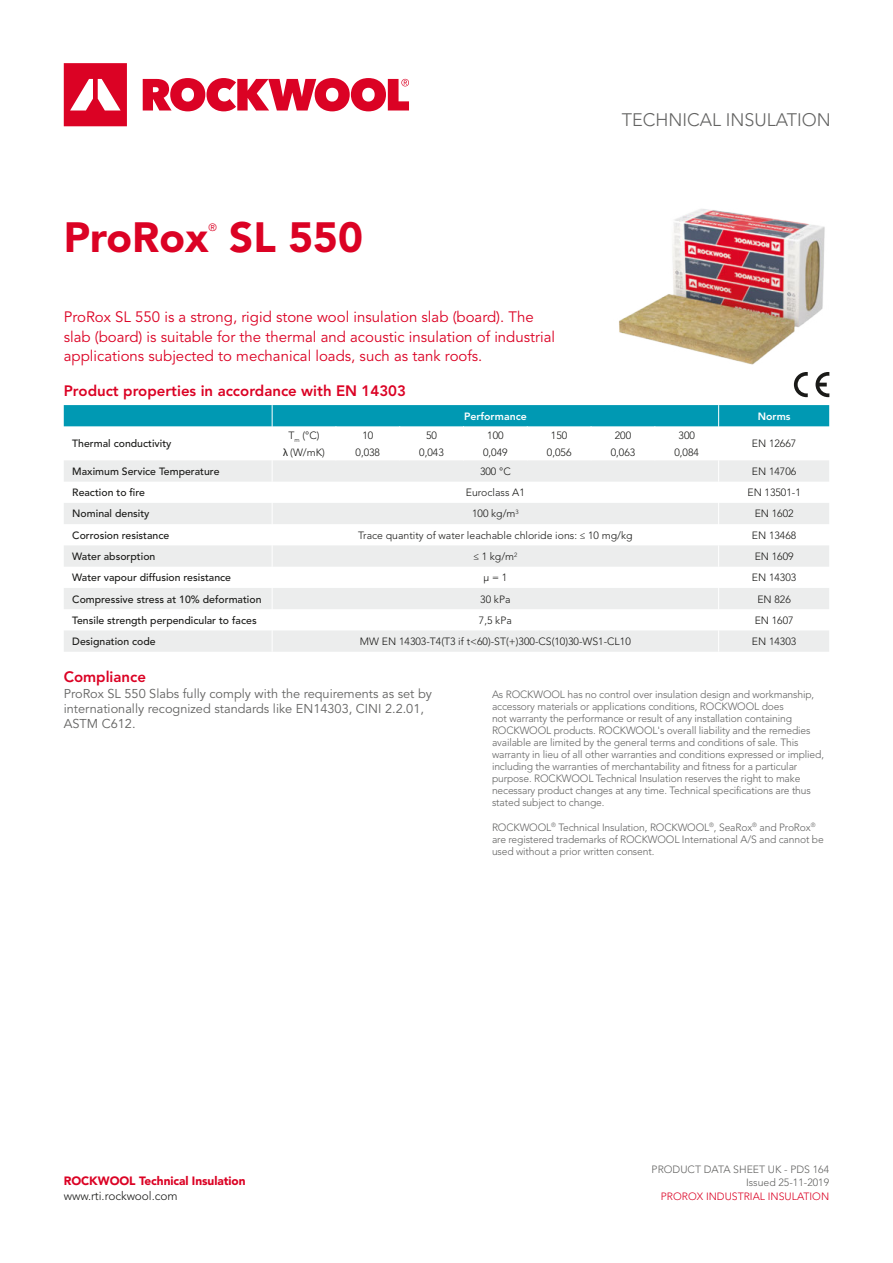
<style>
.page{position:relative;width:893px;height:1263px;background:#fff}
.page>*{position:absolute;margin:0;border:0;box-sizing:border-box;transform-origin:0 0}
.t1{font:900 42px "Avenir LT Std";color:#db0224}
.t2{font:300 18px "Avenir LT Std";color:#636362}
.t3{font:15px/19.5px "Avenir LT Std";color:#db0224}
.t4{font:800 15px "Avenir LT Std";color:#db0224}
.t5{font:12.75px/15.3px "Avenir LT Std";color:#636362}
.t6{font:900 12px "Avenir LT Std";letter-spacing:-.005em;color:#db0224}
.t7{font:300 12px "Avenir LT Std";letter-spacing:-.005em;color:#1a1a18}
.t8{font:300 10.5px/12px "Avenir LT Std";letter-spacing:-.01em;color:#636362}
.Data_Tabel{font:300 10.5px "Avenir LT Std";color:#1a1a18}
.t9{font:500 10.5px "Avenir LT Std";color:#1a1a18}
.t10{font:300 10.5px "Avenir LT Std";color:#db0224}
.t11{font:800 10.5px "Avenir LT Std";color:#fff}
.t12{font:10.5px "Avenir LT Std";color:#db0224}
.s1{font-family:"Myriad Pro";font-weight:400}
</style>
<div class="page">
<svg style="left:64px;top:63px;width:63px;height:63px"></svg>
<svg style="left:143px;top:78px;width:266px;height:33px"></svg>
<img style="left:619px;top:209px;width:211px;height:177px">
<svg style="left:64px;top:405px;width:765px;height:247px"></svg>
<svg style="left:794px;top:372px;width:14px;height:25px"></svg>
<svg style="left:815px;top:372px;width:14px;height:25px"></svg>
<p class="t1" style="left:64px;top:212px;width:146px">ProRox</p>
<p class="t12" style="left:208px;top:221px;width:10px">®</p>
<p class="t1" style="left:229px;top:212px;width:135px">SL 550</p>
<p class="t3" style="left:64px;top:308px;width:493px">ProRox SL 550 is a strong, rigid stone wool insulation slab (board). The slab (board) is suitable for the thermal and acoustic insulation of industrial applications subjected to mechanical loads, such as tank roofs.</p>
<p class="t4" style="left:64px;top:382px;width:344px">Product properties in accordance with EN 14303</p>
<h2 class="t2" style="left:622px;top:110px;width:211px">TECHNICAL INSULATION</h2>
<p class="t9" style="left:72px;top:438px;width:101px">Thermal conductivity</p>
<p class="t11" style="left:464px;top:410px;width:64px">Performance</p>
<p class="t11" style="left:758px;top:410px;width:34px">Norms</p>
<p class="Data_Tabel" style="left:289px;top:429px;width:33px">T<sub>m</sub> (°C)</p>
<p class="Data_Tabel" style="left:362px;top:429px;width:12px">10</p>
<p class="Data_Tabel" style="left:426px;top:429px;width:12px">50</p>
<p class="Data_Tabel" style="left:487px;top:429px;width:18px">100</p>
<p class="Data_Tabel" style="left:551px;top:429px;width:18px">150</p>
<p class="Data_Tabel" style="left:615px;top:429px;width:18px">200</p>
<p class="Data_Tabel" style="left:679px;top:429px;width:18px">300</p>
<p class="Data_Tabel" style="left:283px;top:446px;width:43px"><span class="s1">λ</span> (W/mK)</p>
<p class="Data_Tabel" style="left:356px;top:446px;width:26px">0,038</p>
<p class="Data_Tabel" style="left:419px;top:446px;width:26px">0,043</p>
<p class="Data_Tabel" style="left:483px;top:446px;width:26px">0,049</p>
<p class="Data_Tabel" style="left:547px;top:446px;width:26px">0,056</p>
<p class="Data_Tabel" style="left:611px;top:446px;width:26px">0,063</p>
<p class="Data_Tabel" style="left:674px;top:446px;width:26px">0,084</p>
<p class="Data_Tabel" style="left:752px;top:437px;width:46px">EN 12667</p>
<p class="t9" style="left:72px;top:465px;width:149px">Maximum Service Temperature</p>
<p class="Data_Tabel" style="left:480px;top:465px;width:32px">300 °C</p>
<p class="Data_Tabel" style="left:752px;top:465px;width:46px">EN 14706</p>
<p class="t9" style="left:72px;top:486px;width:74px">Reaction to fire</p>
<p class="Data_Tabel" style="left:466px;top:486px;width:60px">Euroclass A1</p>
<p class="Data_Tabel" style="left:747px;top:486px;width:55px">EN 13501-1</p>
<p class="t9" style="left:72px;top:508px;width:79px">Nominal density</p>
<p class="Data_Tabel" style="left:472px;top:508px;width:48px">100 kg/m<sup>3</sup></p>
<p class="Data_Tabel" style="left:755px;top:508px;width:40px">EN 1602</p>
<p class="t9" style="left:72px;top:529px;width:99px">Corrosion resistance</p>
<p class="Data_Tabel" style="left:358px;top:529px;width:276px">Trace quantity of water leachable chloride ions: ≤ 10 mg/kg</p>
<p class="Data_Tabel" style="left:752px;top:529px;width:46px">EN 13468</p>
<p class="t9" style="left:72px;top:550px;width:85px">Water absorption</p>
<p class="Data_Tabel" style="left:473px;top:550px;width:46px">≤ 1 kg/m<sup>2</sup></p>
<p class="Data_Tabel" style="left:755px;top:550px;width:40px">EN 1609</p>
<p class="t9" style="left:72px;top:572px;width:160px">Water vapour diffusion resistance</p>
<p class="Data_Tabel" style="left:483px;top:571px;width:25px">μ = 1</p>
<p class="Data_Tabel" style="left:752px;top:571px;width:46px">EN 14303</p>
<p class="t9" style="left:72px;top:593px;width:191px">Compressive stress at 10% deformation</p>
<p class="Data_Tabel" style="left:480px;top:593px;width:32px">30 kPa</p>
<p class="Data_Tabel" style="left:757px;top:593px;width:35px">EN 826</p>
<p class="t9" style="left:72px;top:614px;width:186px">Tensile strength perpendicular to faces</p>
<p class="Data_Tabel" style="left:479px;top:614px;width:34px">7,5 kPa</p>
<p class="Data_Tabel" style="left:755px;top:614px;width:40px">EN 1607</p>
<p class="t9" style="left:72px;top:635px;width:85px">Designation code</p>
<p class="Data_Tabel" style="left:360px;top:635px;width:272px">MW EN 14303-T4(T3 if t&lt;60)-ST(+)300-CS(10)30-WS1-CL10</p>
<p class="Data_Tabel" style="left:752px;top:635px;width:46px">EN 14303</p>
<p class="t4" style="left:64px;top:668px;width:84px">Compliance</p>
<p class="t5" style="left:64px;top:686px;width:370px">ProRox SL 550 Slabs fully comply with the requirements as set by internationally recognized standards like EN14303, CINI 2.2.01,<br>ASTM C612.</p>
<p class="t8" style="left:492px;top:688px;width:334px">As ROCKWOOL has no control over insulation design and workmanship, accessory materials or applications conditions, ROCKWOOL does<br>not warranty the performance or result of any installation containing ROCKWOOL products. ROCKWOOL's overall liability and the remedies available are limited by the general terms and conditions of sale. This warranty in lieu of all other warranties and conditions expressed or implied, including the warranties of merchantability and fitness for a particular purpose. ROCKWOOL Technical Insulation reserves the right to make necessary product changes at any time. Technical specifications are thus stated subject to change.</p>
<p class="t8" style="left:492px;top:821px;width:333px">ROCKWOOL<sup>®</sup> Technical Insulation, ROCKWOOL<sup>®</sup>, SeaRox<sup>®</sup> and ProRox<sup>® </sup>are registered trademarks of ROCKWOOL International A/S and cannot be used without a prior written consent.</p>
<p class="t6" style="left:64px;top:1173px;width:183px">ROCKWOOL Technical Insulation</p>
<p class="t7" style="left:64px;top:1189px;width:115px">www.rti.rockwool.com</p>
<p class="t8" style="left:652px;top:1163px;width:179px">PRODUCT DATA SHEET UK - PDS 164</p>
<p class="t8" style="left:746px;top:1177px;width:85px">Issued 25-11-2019</p>
<p class="t10" style="left:661px;top:1190px;width:170px">PROROX INDUSTRIAL INSULATION</p>
</div>
